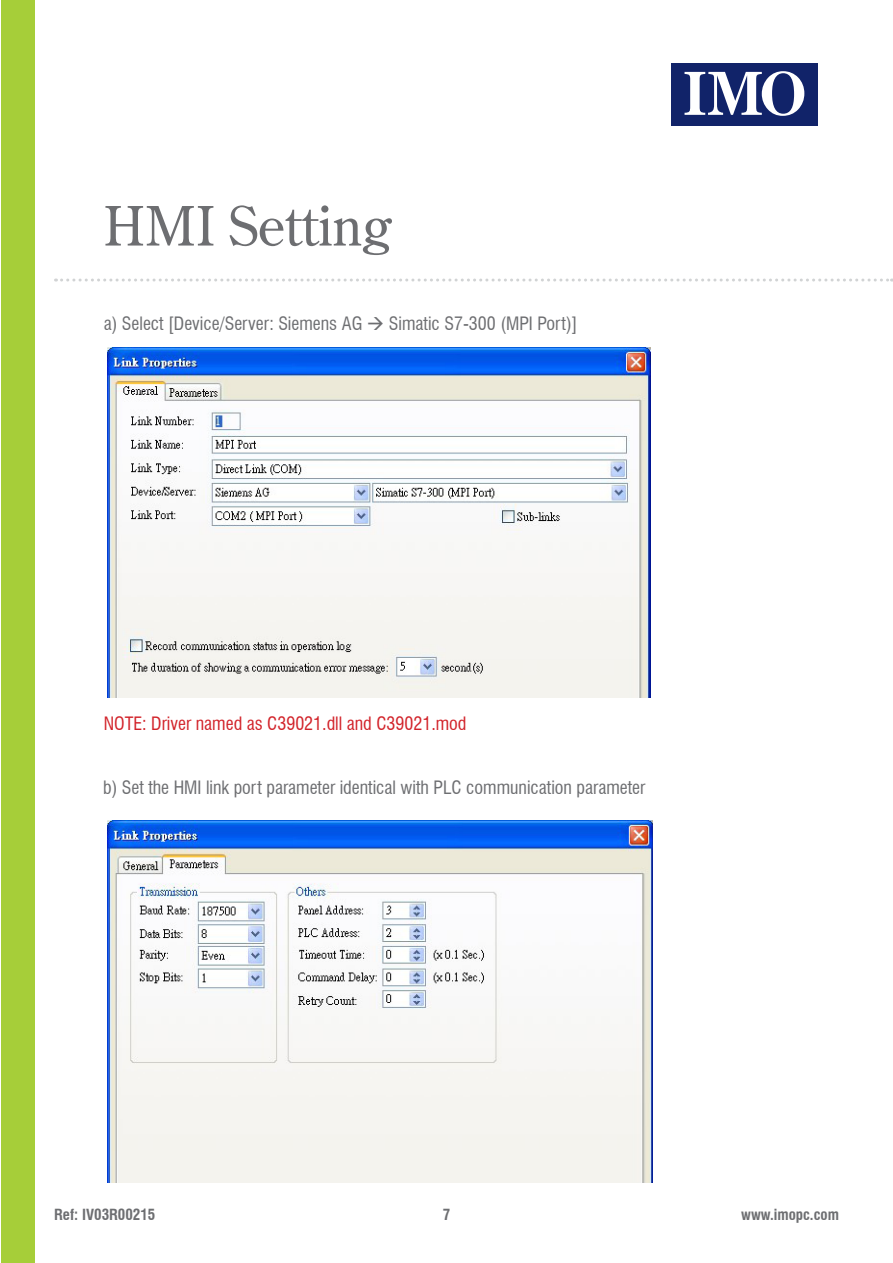
<style>
.page{position:relative;width:893px;height:1263px;background:#fff}
.page>*{position:absolute;margin:0;border:0;box-sizing:border-box;transform-origin:0 0}
.t1{font:54px "Century Old Style Std";color:#6d6e71}
.t2{font:condensed 18px "Swiss 721 BT";color:#6d6e71}
.t3{font:condensed 18px "Swiss 721 BT";color:#d2232a}
.t4{font:700 condensed 15px "Swiss 721 BT";color:#6d6e71}
</style>
<div class="page">
<div style="left:671px;top:63px;width:147px;height:63px;background:#112369"></div>
<svg style="left:684px;top:71px;width:120px;height:45px"></svg>
<svg style="left:56px;top:279px;width:836px;height:3px"></svg>
<div style="left:1px;top:0;width:34px;height:1263px;background:#a6ce39"></div>
<img style="left:107px;top:348px;width:544px;height:349px">
<img style="left:107px;top:821px;width:545px;height:361px">
<h1 class="t1" style="left:104px;top:191px;width:290px">HMI Setting</h1>
<p class="t2" style="left:104px;top:313px;width:475px">a) Select [Device/Server: Siemens AG → Simatic S7-300 (MPI Port)]</p>
<p class="t3" style="left:104px;top:713px;width:364px">NOTE: Driver named as C39021.dll and C39021.mod</p>
<p class="t2" style="left:103px;top:777px;width:544px">b) Set the HMI link port parameter identical with PLC communication parameter</p>
<p class="t4" style="left:54px;top:1206px;width:103px">Ref: IV03R00215</p>
<p class="t4" style="left:741px;top:1206px;width:99px">www.imopc.com</p>
<p class="t4" style="left:443px;top:1206px;width:9px">7</p>
</div>
